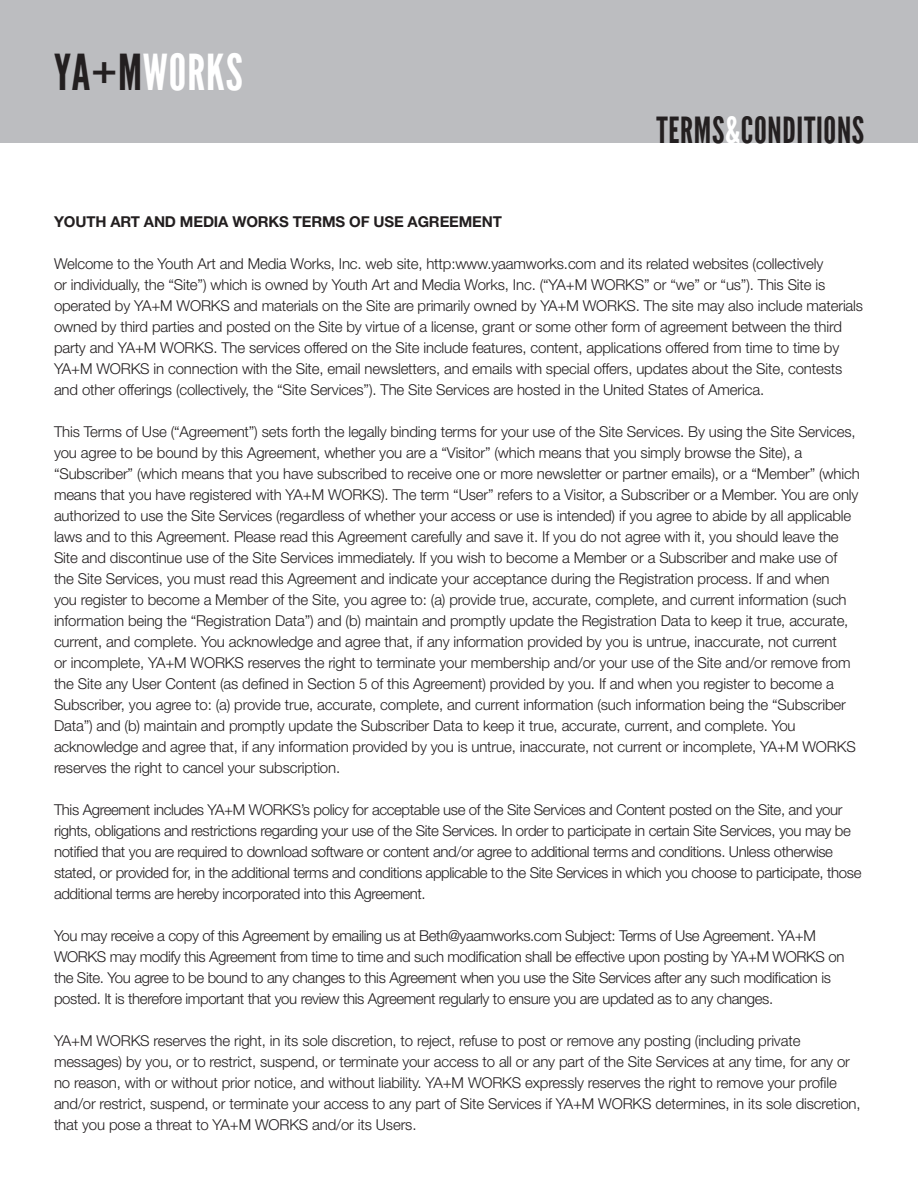
<style>
.page{position:relative;width:918px;height:1188px;background:#fff}
.page>*{position:absolute;margin:0;border:0;box-sizing:border-box;transform-origin:0 0}
.t1{font:49.5px "League Gothic";letter-spacing:.02em;color:#fff}
.t2{font:36px "League Gothic";letter-spacing:.02em;color:#231f20}
.t3{font:300 15px/21px "Helvetica Neue LT Std";letter-spacing:-.01em;color:#231f20}
.t4{font:700 15px "Helvetica Neue LT Std";letter-spacing:-.01em;color:#231f20}
.s1{color:#231f20}
.s2{color:#fff}
</style>
<div class="page">
<div style="left:0;top:0;width:918px;height:143px;background:#bcbdc0"></div>
<p class="t1" style="left:54px;top:44px;width:190px"><span class="s1">YA+M</span>WORKS</p>
<p class="t2" style="left:656px;top:109px;width:209px">TERMS<span class="s2">&amp;</span>CONDITIONS</p>
<p class="t4" style="left:54px;top:212px;width:449px">YOUTH ART AND MEDIA WORKS TERMS OF USE AGREEMENT</p>
<p class="t3" style="left:54px;top:253px;width:811px">Welcome to the Youth Art and Media Works, Inc. web site, http:www.yaamworks.com and its related websites (collectively<br>or individually, the “Site”) which is owned by Youth Art and Media Works, Inc. (“YA+M WORKS” or “we” or “us”). This Site is operated by YA+M WORKS and materials on the Site are primarily owned by YA+M WORKS. The site may also include materials owned by third parties and posted on the Site by virtue of a license, grant or some other form of agreement between the third party and YA+M WORKS. The services offered on the Site include features, content, applications offered from time to time by YA+M WORKS in connection with the Site, email newsletters, and emails with special offers, updates about the Site, contests and other offerings (collectively, the “Site Services”). The Site Services are hosted in the United States of America.</p>
<p class="t3" style="left:54px;top:421px;width:807px">This Terms of Use (“Agreement”) sets forth the legally binding terms for your use of the Site Services. By using the Site Services, you agree to be bound by this Agreement, whether you are a “Visitor” (which means that you simply browse the Site), a “Subscriber” (which means that you have subscribed to receive one or more newsletter or partner emails), or a “Member” (which means that you have registered with YA+M WORKS). The term “User” refers to a Visitor, a Subscriber or a Member. You are only authorized to use the Site Services (regardless of whether your access or use is intended) if you agree to abide by all applicable laws and to this Agreement. Please read this Agreement carefully and save it. If you do not agree with it, you should leave the Site and discontinue use of the Site Services immediately. If you wish to become a Member or a Subscriber and make use of the Site Services, you must read this Agreement and indicate your acceptance during the Registration process. If and when<br>you register to become a Member of the Site, you agree to: (a) provide true, accurate, complete, and current information (such information being the “Registration Data”) and (b) maintain and promptly update the Registration Data to keep it true, accurate, current, and complete. You acknowledge and agree that, if any information provided by you is untrue, inaccurate, not current<br>or incomplete, YA+M WORKS reserves the right to terminate your membership and/or your use of the Site and/or remove from the Site any User Content (as defined in Section 5 of this Agreement) provided by you. If and when you register to become a Subscriber, you agree to: (a) provide true, accurate, complete, and current information (such information being the “Subscriber Data”) and (b) maintain and promptly update the Subscriber Data to keep it true, accurate, current, and complete. You acknowledge and agree that, if any information provided by you is untrue, inaccurate, not current or incomplete, YA+M WORKS reserves the right to cancel your subscription.</p>
<p class="t3" style="left:54px;top:799px;width:809px">This Agreement includes YA+M WORKS’s policy for acceptable use of the Site Services and Content posted on the Site, and your rights, obligations and restrictions regarding your use of the Site Services. In order to participate in certain Site Services, you may be notified that you are required to download software or content and/or agree to additional terms and conditions. Unless otherwise stated, or provided for, in the additional terms and conditions applicable to the Site Services in which you choose to participate, those additional terms are hereby incorporated into this Agreement.</p>
<p class="t3" style="left:54px;top:925px;width:792px">You may receive a copy of this Agreement by emailing us at Beth@yaamworks.com Subject: Terms of Use Agreement. YA+M WORKS may modify this Agreement from time to time and such modification shall be effective upon posting by YA+M WORKS on the Site. You agree to be bound to any changes to this Agreement when you use the Site Services after any such modification is posted. It is therefore important that you review this Agreement regularly to ensure you are updated as to any changes.</p>
<p class="t3" style="left:54px;top:1030px;width:808px">YA+M WORKS reserves the right, in its sole discretion, to reject, refuse to post or remove any posting (including private messages) by you, or to restrict, suspend, or terminate your access to all or any part of the Site Services at any time, for any or no reason, with or without prior notice, and without liability. YA+M WORKS expressly reserves the right to remove your profile and/or restrict, suspend, or terminate your access to any part of Site Services if YA+M WORKS determines, in its sole discretion, that you pose a threat to YA+M WORKS and/or its Users.</p>
</div>
